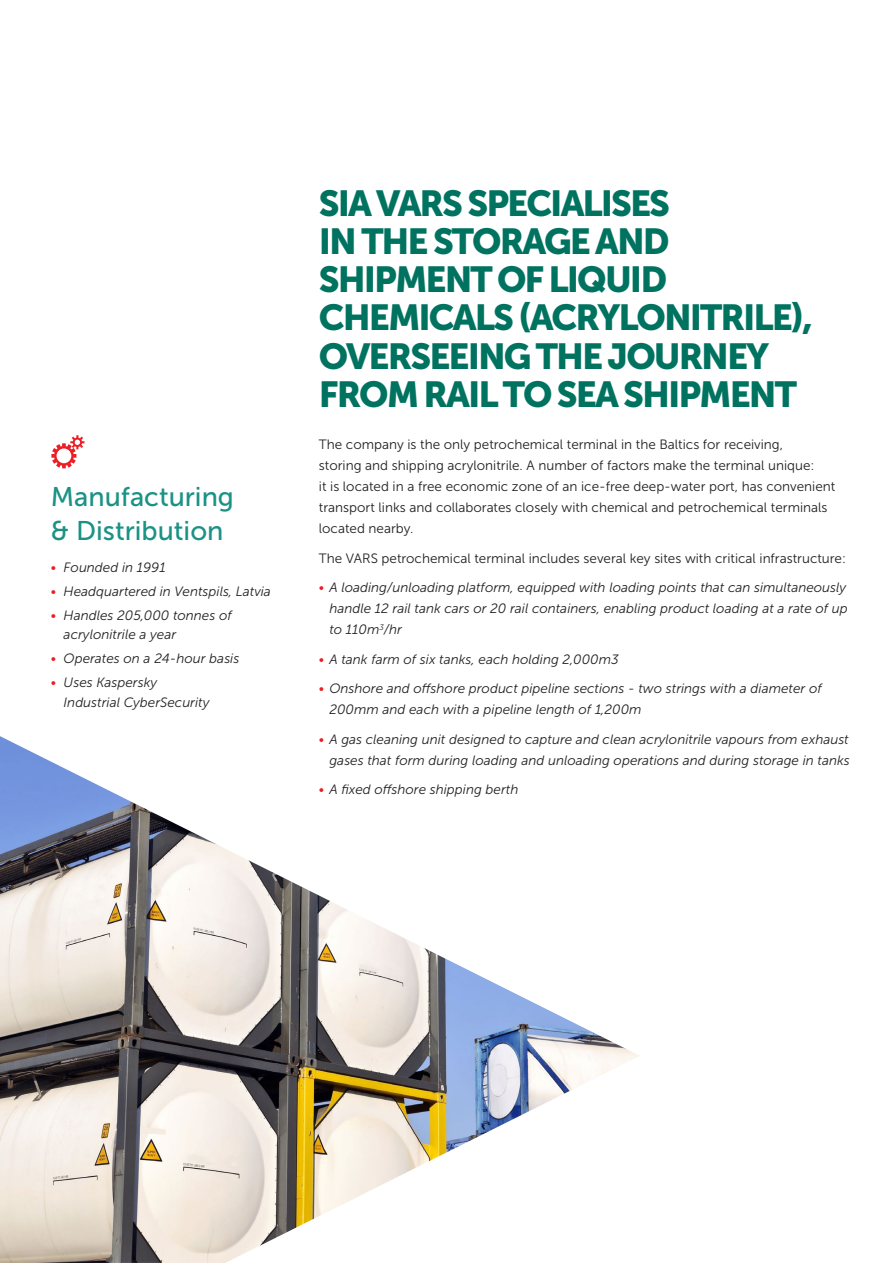
<style>
.page{position:relative;width:893px;height:1263px;background:#fff}
.page>*{position:absolute;margin:0;border:0;box-sizing:border-box;transform-origin:0 0}
.t1{font:36px/38.2px "Museo Sans 900";letter-spacing:-.055em;color:#007360}
.t2{font:27px/34.5px "Museo Sans 500";color:#1a9284}
.t3{font:italic 13.5px/21px "Museo Sans 300";color:#231f20}
.t4{font:13.5px/21px "Museo Sans 300";color:#231f20}
.s1{color:#ee1d23}
.s2{font-style:normal;color:#ee1d23}
</style>
<div class="page">
<img style="left:0;top:736px;width:639px;height:527px">
<svg style="left:51px;top:435px;width:33px;height:33px"></svg>
<p class="t2" style="left:51px;top:479px;width:185px">Manufacturing &amp; Distribution</p>
<p class="t3" style="left:51px;top:557px;width:116px"><span class="s1">•</span> Founded in 1991</p>
<p class="t3" style="left:51px;top:581px;width:222px"><span class="s1">•</span> Headquartered in Ventspils, Latvia</p>
<p class="t3" style="left:64px;top:606px;width:170px;line-height:19.5px;text-indent:-13px"><span class="s1">•</span> Handles 205,000 tonnes of acrylonitrile a year</p>
<p class="t3" style="left:51px;top:648px;width:190px"><span class="s1">•</span> Operates on a 24-hour basis</p>
<p class="t3" style="left:64px;top:673px;width:147px;line-height:19.5px;text-indent:-13px"><span class="s1">•</span> Uses Kaspersky<br>Industrial CyberSecurity</p>
<p class="t1" style="left:319px;top:184px;width:495px">SIA VARS SPECIALISES<br>IN THE STORAGE AND<br>SHIPMENT OF LIQUID<br>CHEMICALS (ACRYLONITRILE),<br>OVERSEEING THE JOURNEY<br>FROM RAIL TO SEA SHIPMENT</p>
<p class="t4" style="left:319px;top:434px;width:518px">The company is the only petrochemical terminal in the Baltics for receiving,<br>storing and shipping acrylonitrile. A number of factors make the terminal unique:<br>it is located in a free economic zone of an ice-free deep-water port, has convenient transport links and collaborates closely with chemical and petrochemical terminals located nearby.</p>
<p class="t4" style="left:319px;top:548px;width:529px">The VARS petrochemical terminal includes several key sites with critical infrastructure:</p>
<p class="t3" style="left:329px;top:577px;width:520px;text-align:justify;text-indent:-10px"><span class="s2">•</span> A loading/unloading platform, equipped with loading points that can simultaneously handle 12 rail tank cars or 20 rail containers, enabling product loading at a rate of up to 110m<sup>3</sup>/hr</p>
<p class="t3" style="left:319px;top:649px;width:301px"><span class="s2">•</span> A tank farm of six tanks, each holding 2,000m3</p>
<p class="t3" style="left:329px;top:678px;width:494px;text-indent:-10px"><span class="s2">•</span> Onshore and offshore product pipeline sections - two strings with a diameter of<br>200mm and each with a pipeline length of 1,200m</p>
<p class="t3" style="left:319px;top:729px;width:532px;text-align:right"><span class="s2">•</span> A gas cleaning unit designed to capture and clean acrylonitrile vapours from exhaust gases that form during loading and unloading operations and during storage in tanks</p>
<p class="t3" style="left:319px;top:779px;width:201px"><span class="s2">•</span> A fixed offshore shipping berth</p>
</div>
